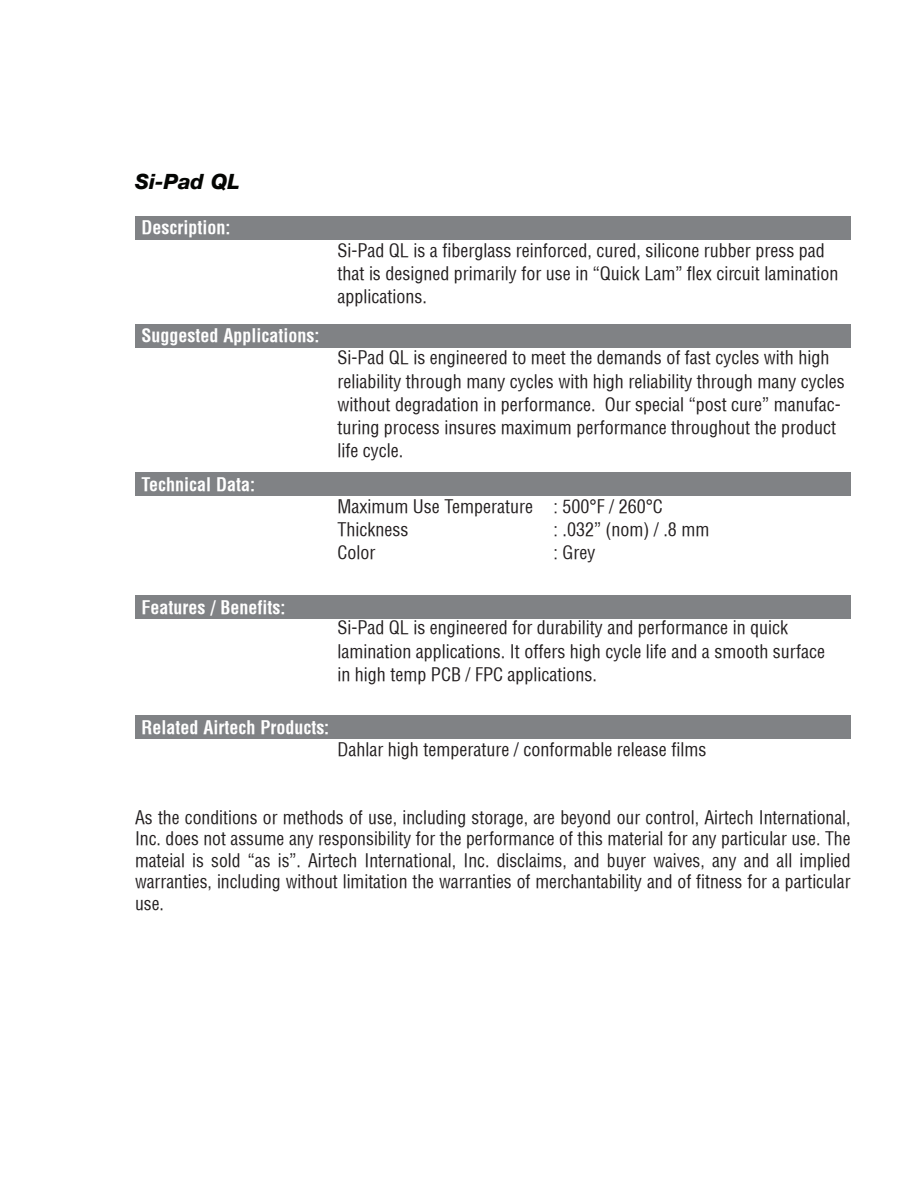
<style>
.page{position:relative;width:918px;height:1188px;background:#fff}
.page>*{position:absolute;margin:0;border:0;box-sizing:border-box;transform-origin:0 0}
.t1{font:italic 800 21px "Helvetica Neue";color:#040503}
.t2{font:condensed 18px/23.1px "Helvetica";color:#231f20}
.t3{font:700 condensed 18px "Helvetica";color:#fff}
</style>
<div class="page">
<div style="left:135px;top:595px;width:715px;height:24px;background:#808285"></div>
<div style="left:135px;top:472px;width:715px;height:24px;background:#808285"></div>
<div style="left:135px;top:324px;width:715px;height:23px;background:#808285"></div>
<div style="left:135px;top:216px;width:715px;height:23px;background:#808285"></div>
<div style="left:135px;top:716px;width:715px;height:23px;background:#808285"></div>
<p class="t1" style="left:135px;top:169px;width:106px">Si-Pad QL</p>
<p class="t3" style="left:141px;top:216px;width:90px">Description:</p>
<p class="t3" style="left:141px;top:324px;width:179px">Suggested Applications:</p>
<p class="t3" style="left:141px;top:473px;width:115px">Technical Data:</p>
<p class="t2" style="left:338px;top:238px;width:502px">Si-Pad QL is a fiberglass reinforced, cured, silicone rubber press pad that is designed primarily for use in “Quick Lam” flex circuit lamination applications.</p>
<p class="t2" style="left:338px;top:346px;width:509px">Si-Pad QL is engineered to meet the demands of fast cycles with high reliability through many cycles with high reliability through many cycles without degradation in performance. Our special “post cure” manufac&shy;turing process insures maximum performance throughout the product life cycle.</p>
<p class="t2" style="left:338px;top:495px;width:327px">Maximum Use Temperature : 500°F / 260°C<br>Thickness</p>
<p class="t2" style="left:554px;top:518px;width:158px">: .032” (nom) / .8 mm</p>
<p class="t2" style="left:338px;top:541px;width:39px">Color</p>
<p class="t2" style="left:554px;top:541px;width:43px">: Grey</p>
<p class="t3" style="left:141px;top:596px;width:145px">Features / Benefits:</p>
<p class="t2" style="left:338px;top:616px;width:489px">Si-Pad QL is engineered for durability and performance in quick lamination applications. It offers high cycle life and a smooth surface in high temp PCB / FPC applications.</p>
<p class="t3" style="left:141px;top:716px;width:189px">Related Airtech Products:</p>
<p class="t2" style="left:338px;top:738px;width:370px">Dahlar high temperature / conformable release films</p>
<p class="t2" style="left:135px;top:806px;width:717px;line-height:21.6px;text-align:justify">As the conditions or methods of use, including storage, are beyond our control, Airtech International, Inc. does not assume any responsibility for the performance of this material for any particular use. The mateial is sold “as is”. Airtech International, Inc. disclaims, and buyer waives, any and all implied warranties, including without limitation the warranties of merchantability and of fitness for a particular use.</p>
</div>
